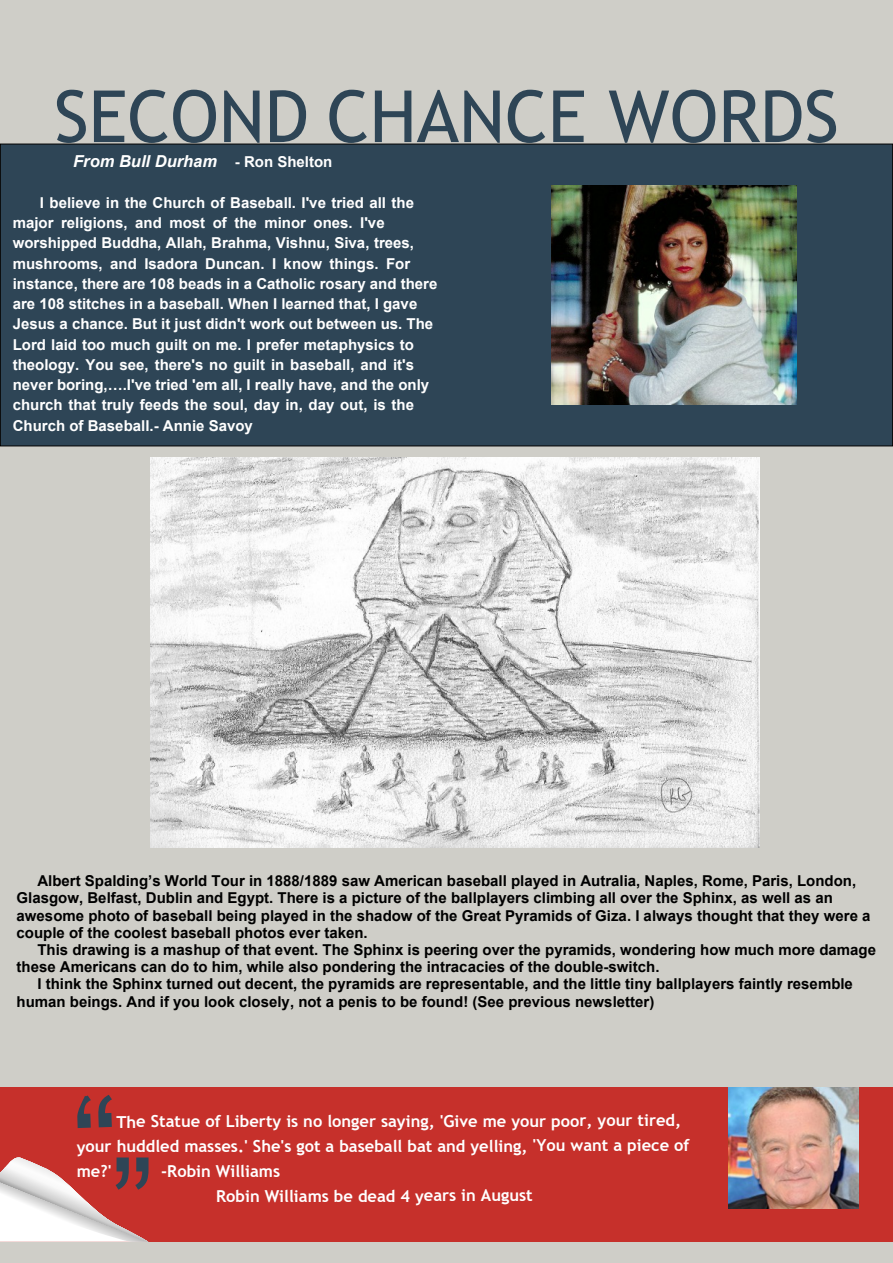
<style>
.page{position:relative;width:893px;height:1263px;background:#cfcec8}
.page>*{position:absolute;margin:0;border:0;box-sizing:border-box;transform-origin:0 0}
.t1{font:72px "Trebuchet MS";color:#2e4556}
.t2{font:700 16.5px/25.2px "Trebuchet MS";color:#fff}
.t3{font:italic 700 16.5px "Arial";color:#fff}
.t4{font:700 15px/17.2px "Arial";color:#000}
.t5{font:700 15px/20.2px "Arial";color:#fff}
.s1{font-style:normal;font-size:15px}
</style>
<div class="page">
<div style="left:0;top:1087px;width:893px;height:155px;background:#c6302b"></div>
<div style="left:0;top:144px;width:893px;height:302px;background:#2e4556;border:1px solid #000"></div>
<svg style="left:77px;top:1095px;width:35px;height:33px"></svg>
<svg style="left:0;top:1157px;width:149px;height:85px"></svg>
<img style="left:729px;top:1087px;width:130px;height:122px">
<img style="left:551px;top:185px;width:245px;height:220px">
<img style="left:150px;top:458px;width:609px;height:390px">
<h1 class="t1" style="left:54px;top:89px;width:786px">SECOND CHANCE WORDS</h1>
<p class="t3" style="left:73px;top:155px;width:261px">From Bull Durham <span class="s1">- Ron Shelton</span></p>
<p class="t5" style="left:13px;top:194px;width:426px;text-indent:27px">I believe in the Church of Baseball. I've tried all the major religions, and most of the minor ones. I've worshipped Buddha, Allah, Brahma, Vishnu, Siva, trees, mushrooms, and Isadora Duncan. I know things. For instance, there are 108 beads in a Catholic rosary and there are 108 stitches in a baseball. When I learned that, I gave Jesus a chance. But it just didn't work out between us. The Lord laid too much guilt on me. I prefer metaphysics to theology. You see, there's no guilt in baseball, and it's never boring,….I've tried 'em all, I really have, and the only church that truly feeds the soul, day in, day out, is the Church of Baseball.- Annie Savoy</p>
<p class="t4" style="left:17px;top:873px;width:855px;text-indent:21px">Albert Spalding’s World Tour in 1888/1889 saw American baseball played in Autralia, Naples, Rome, Paris, London, Glasgow, Belfast, Dublin and Egypt. There is a picture of the ballplayers climbing all over the Sphinx, as well as an awesome photo of baseball being played in the shadow of the Great Pyramids of Giza. I always thought that they were a couple of the coolest baseball photos ever taken.</p>
<p class="t4" style="left:37px;top:942px;width:840px">This drawing is a mashup of that event. The Sphinx is peering over the pyramids, wondering how much more damage</p>
<p class="t4" style="left:17px;top:959px;width:644px">these Americans can do to him, while also pondering the intracacies of the double-switch.</p>
<p class="t4" style="left:37px;top:977px;width:817px">I think the Sphinx turned out decent, the pyramids are representable, and the little tiny ballplayers faintly resemble</p>
<p class="t4" style="left:17px;top:994px;width:639px">human beings. And if you look closely, not a penis to be found! (See previous newsletter)</p>
<p class="t2" style="left:77px;top:1110px;width:614px;text-indent:40px">The Statue of Liberty is no longer saying, 'Give me your poor, your tired, your huddled masses.' She's got a baseball bat and yelling, 'You want a piece of me?'</p>
<p class="t2" style="left:216px;top:1160px;width:318px;line-height:24.6px;text-indent:-55px">-Robin Williams<br>Robin Williams be dead 4 years in August</p>
</div>
